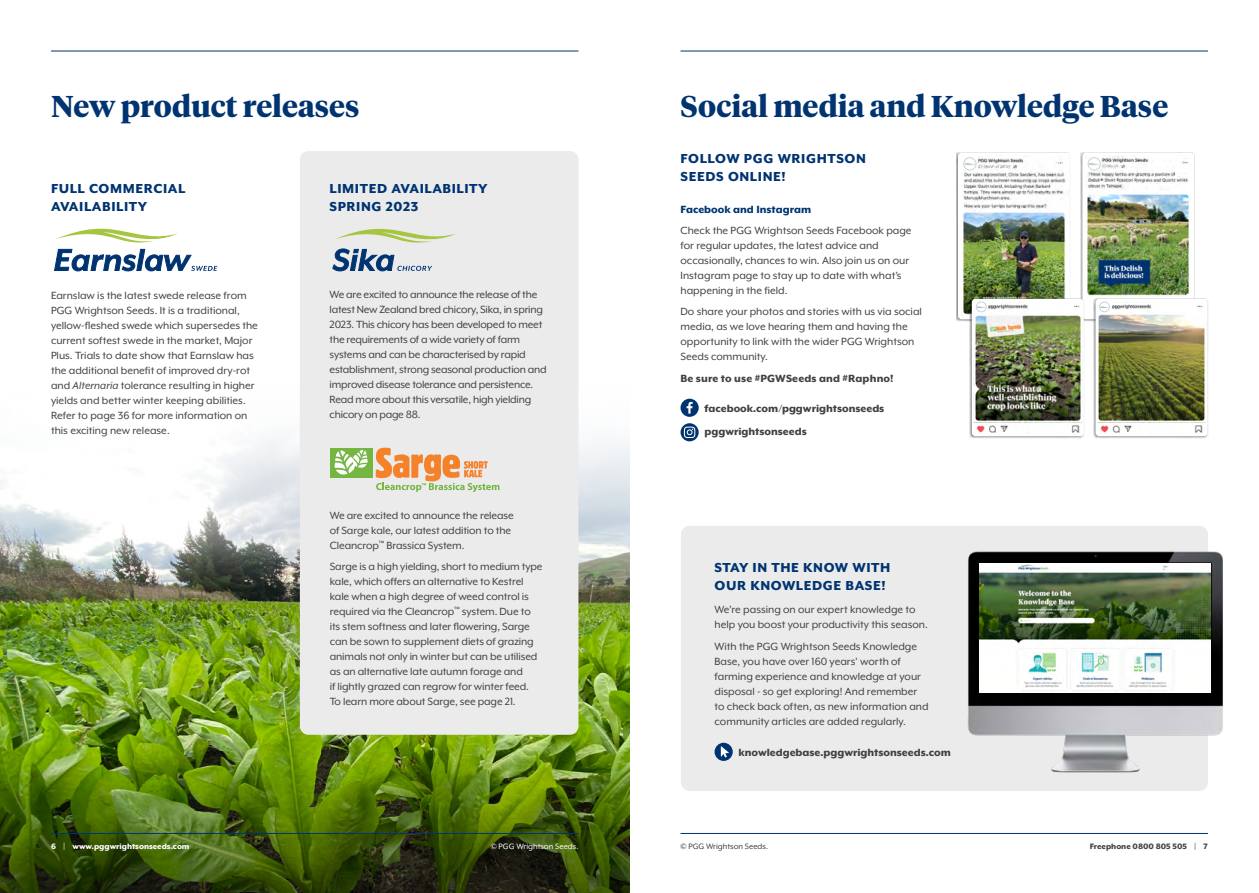
<style>
.page{position:relative;width:1259px;height:893px;background:#fff}
.page>*{position:absolute;margin:0;border:0;box-sizing:border-box;transform-origin:0 0}
.t1{font:700 30px "Tiempos Headline";color:#003471}
.t2{font:800 15px/18px "Mr Eaves XL Mod OT";letter-spacing:.04em;color:#003471}
.t3{font:12px/15px "Mr Eaves XL Mod OT";color:#414042}
.t4{font:12px/15px "Mr Eaves XL Mod OT";letter-spacing:-.02em;color:#414042}
.t5{font:800 12px/23.2px "Mr Eaves XL Mod OT";color:#414042}
.t6{font:800 12px "Mr Eaves XL Mod OT";color:#003471}
.t7{font:800 9px "Mr Eaves XL Mod OT";color:#fff}
.t8{font:800 9px "Mr Eaves XL Mod OT";color:#414042}
.t9{font:9px "Mr Eaves XL Mod OT";color:#fff}
.t10{font:9px "Mr Eaves XL Mod OT";color:#414042}
.s1{font-style:italic}
</style>
<div class="page">
<img style="left:0;top:405px;width:629px;height:321px">
<img style="left:0;top:726px;width:629px;height:167px">
<div style="left:300px;top:151px;width:278px;height:584px;background:#ebebec;border-radius:9px"></div>
<svg style="left:332px;top:228px;width:124px;height:44px"></svg>
<div style="left:330px;top:448px;width:42px;height:30px;background:#75b643"></div>
<svg style="left:334px;top:450px;width:34px;height:25px"></svg>
<svg style="left:376px;top:448px;width:123px;height:44px"></svg>
<div style="left:1080px;top:152px;width:114px;height:170px;background:#000;opacity:.5"></div>
<div style="left:1082px;top:153px;width:112px;height:166px;border:4px solid #fff;border-radius:2px"></div>
<img style="left:1086px;top:192px;width:104px;height:105px">
<img style="left:1086px;top:156px;width:107px;height:35px">
<svg style="left:1088px;top:158px;width:12px;height:12px"></svg>
<div style="left:1088px;top:158px;width:12px;height:12px;border:1px solid #d1d3d4;border-radius:50%"></div>
<div style="left:955px;top:152px;width:115px;height:170px;background:#000;opacity:.5"></div>
<div style="left:958px;top:153px;width:111px;height:166px;border:4px solid #fff;border-radius:2px"></div>
<img style="left:961px;top:211px;width:105px;height:104px">
<img style="left:961px;top:156px;width:107px;height:55px">
<svg style="left:963px;top:158px;width:13px;height:12px"></svg>
<div style="left:963px;top:158px;width:13px;height:12px;border:1px solid #d1d3d4;border-radius:50%"></div>
<div style="left:1093px;top:298px;width:115px;height:140px;background:#000;opacity:.5"></div>
<div style="left:1095px;top:299px;width:112px;height:137px;border:4px solid #fff;border-radius:2px"></div>
<img style="left:1097px;top:301px;width:109px;height:133px">
<img style="left:1097px;top:314px;width:109px;height:108px">
<div style="left:969px;top:298px;width:116px;height:140px;background:#000;opacity:.5"></div>
<div style="left:971px;top:299px;width:113px;height:137px;border:4px solid #fff;border-radius:2px"></div>
<img style="left:973px;top:301px;width:109px;height:133px">
<img style="left:973px;top:314px;width:109px;height:108px">
<div style="left:681px;top:526px;width:527px;height:265px;background:#ebebec;border-radius:9px"></div>
<img style="left:967px;top:551px;width:256px;height:222px">
<img style="left:979px;top:564px;width:231px;height:128px">
<svg style="left:1099px;top:302px;width:10px;height:10px"></svg>
<div style="left:1099px;top:302px;width:10px;height:10px;border:1px solid #d1d3d4;border-radius:50%"></div>
<svg style="left:976px;top:302px;width:10px;height:10px"></svg>
<div style="left:976px;top:302px;width:10px;height:10px;border:1px solid #d1d3d4;border-radius:50%"></div>
<svg style="left:680px;top:423px;width:18px;height:18px"></svg>
<svg style="left:684px;top:427px;width:11px;height:11px"></svg>
<div style="left:680px;top:399px;width:18px;height:18px;background:#003471;border-radius:50%"></div>
<svg style="left:686px;top:402px;width:6px;height:12px"></svg>
<svg style="left:714px;top:743px;width:19px;height:18px"></svg>
<svg style="left:721px;top:746px;width:8px;height:11px"></svg>
<svg style="left:54px;top:228px;width:163px;height:43px"></svg>
<hr style="left:680px;top:51px;width:528px;height:1px;background:#003471">
<hr style="left:680px;top:833px;width:528px;height:1px;background:#003471">
<hr style="left:51px;top:51px;width:527px;height:1px;background:#003471">
<hr style="left:51px;top:833px;width:527px;height:1px;background:#003471">
<h1 class="t1" style="left:51px;top:86px;width:310px">New product releases</h1>
<h1 class="t1" style="left:680px;top:86px;width:489px">Social media and Knowledge Base</h1>
<p class="t2" style="left:51px;top:179px;width:136px">FULL COMMERCIAL<br>AVAILABILITY</p>
<p class="t2" style="left:330px;top:179px;width:159px">LIMITED AVAILABILITY<br>SPRING 2023</p>
<p class="t3" style="left:51px;top:288px;width:208px">Earnslaw is the latest swede release from PGG Wrightson Seeds. It is a traditional, yellow-fleshed swede which supersedes the current softest swede in the market, Major Plus. Trials to date show that Earnslaw has the additional benefit of improved dry-rot and <span class="s1">Alternaria</span> tolerance resulting in higher yields and better winter keeping abilities.<br>Refer to page 36 for more information on this exciting new release.</p>
<p class="t4" style="left:330px;top:287px;width:218px">We are excited to announce the release of the latest New Zealand bred chicory, Sika, in spring 2023. This chicory has been developed to meet the requirements of a wide variety of farm systems and can be characterised by rapid establishment, strong seasonal production and improved disease tolerance and persistence.<br>Read more about this versatile, high yielding chicory on page 88.</p>
<p class="t3" style="left:330px;top:507px;width:185px">We are excited to announce the release of Sarge kale, our latest addition to the<br>Cleancrop<sup>™</sup> Brassica System.</p>
<p class="t3" style="left:330px;top:559px;width:214px">Sarge is a high yielding, short to medium type kale, which offers an alternative to Kestrel kale when a high degree of weed control is required via the Cleancrop<sup>™</sup> system. Due to its stem softness and later flowering, Sarge can be sown to supplement diets of grazing animals not only in winter but can be utilised as an alternative late autumn forage and<br>if lightly grazed can regrow for winter feed.<br>To learn more about Sarge, see page 21.</p>
<p class="t2" style="left:680px;top:149px;width:187px">FOLLOW PGG WRIGHTSON<br>SEEDS ONLINE!</p>
<p class="t6" style="left:680px;top:202px;width:132px">Facebook and Instagram</p>
<p class="t3" style="left:680px;top:223px;width:233px">Check the PGG Wrightson Seeds Facebook page for regular updates, the latest advice and occasionally, chances to win. Also join us on our Instagram page to stay up to date with what’s happening in the field.</p>
<p class="t3" style="left:680px;top:304px;width:243px">Do share your photos and stories with us via social media, as we love hearing them and having the opportunity to link with the wider PGG Wrightson Seeds community.</p>
<p class="t5" style="left:680px;top:366px;width:215px">Be sure to use #PGWSeeds and #Raphno!</p>
<p class="t5" style="left:704px;top:396px;width:181px">facebook.com/pggwrightsonseeds pggwrightsonseeds</p>
<p class="t2" style="left:714px;top:558px;width:177px">STAY IN THE KNOW WITH<br>OUR KNOWLEDGE BASE!</p>
<p class="t3" style="left:714px;top:602px;width:215px">We’re passing on our expert knowledge to help you boost your productivity this season.</p>
<p class="t3" style="left:714px;top:639px;width:216px">With the PGG Wrightson Seeds Knowledge Base, you have over 160 years’ worth of farming experience and knowledge at your disposal - so get exploring! And remember to check back often, as new information and community articles are added regularly.</p>
<p class="t5" style="left:738px;top:740px;width:214px">knowledgebase.pggwrightsonseeds.com</p>
<p class="t7" style="left:51px;top:841px;width:140px">6 | www.pggwrightsonseeds.com</p>
<p class="t9" style="left:491px;top:841px;width:89px">© PGG Wrightson Seeds.</p>
<p class="t10" style="left:680px;top:841px;width:89px">© PGG Wrightson Seeds.</p>
<p class="t8" style="left:1089px;top:841px;width:120px">Freephone 0800 805 505 | 7</p>
</div>
